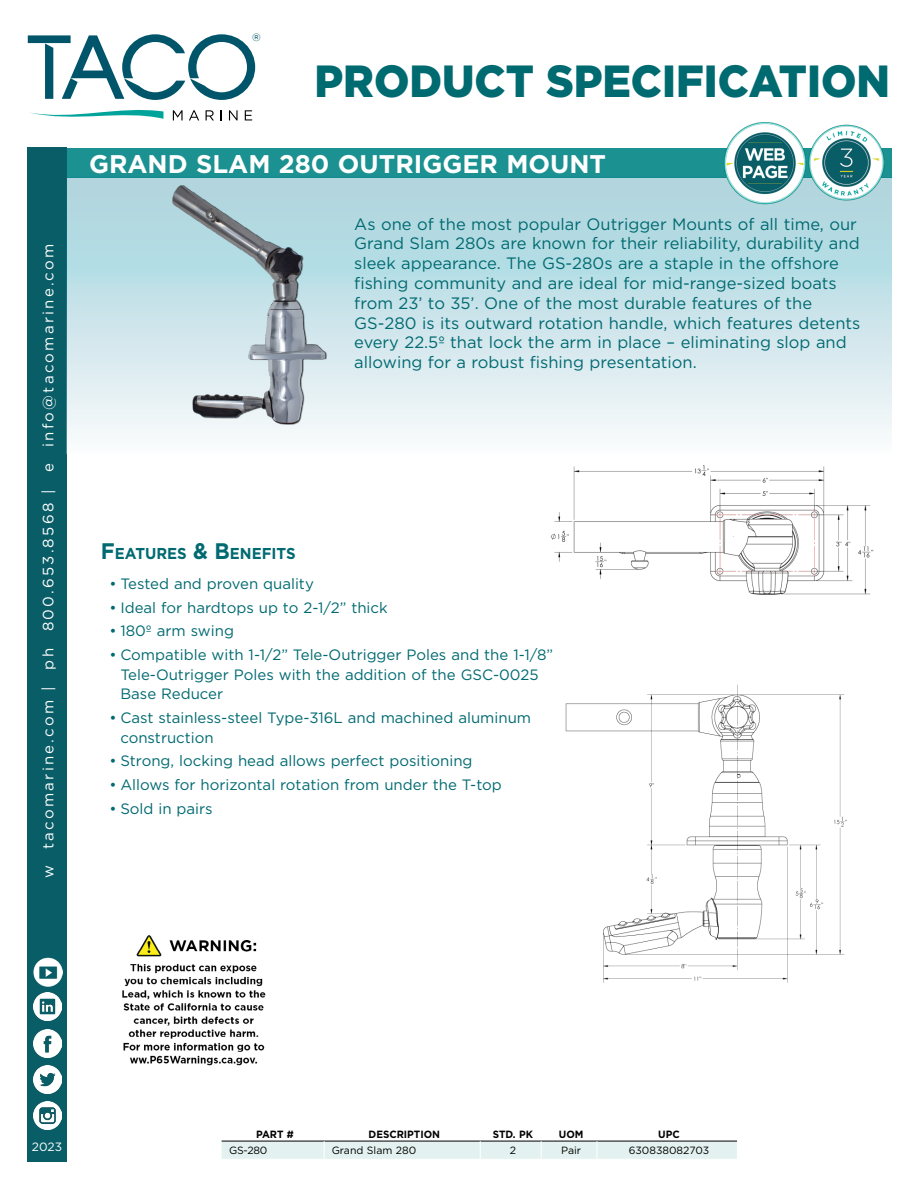
<style>
.page{position:relative;width:918px;height:1188px;background:#fff}
.page>*{position:absolute;margin:0;border:0;box-sizing:border-box;transform-origin:0 0}
.t1{font:900 45px "Gotham";color:#006a71;scale:.95 1}
.t2{font:700 25.5px "Gotham";color:#fff}
.t3{font:16.5px/19.8px "Gotham";color:#006a71}
.t4{font:700 15.75px "Gotham";color:#006a71;scale:.95 1}
.t5{font:15px/19.5px "Gotham";color:#006a71}
.t6{font:15px "Gotham";letter-spacing:.15em;color:#fff}
.t7{font:12px "Gotham";color:#fff}
.t8{font:10.5px "Gotham";color:#000}
.t9{font:700 10.5px "Gotham";color:#000;scale:.95 1}
.t10{font:10.5px "Gotham";color:#00556a}
.s1{font-size:22.5px}
</style>
<div class="page">
<div style="left:28px;top:148px;width:39px;height:1014px;background:#095d67"></div>
<div style="left:67px;top:148px;width:825px;height:29px;background:#1c9191"></div>
<div style="left:67px;top:177px;width:825px;height:277px;background:linear-gradient(to bottom,#a4d2db,#f6f9fb)"></div>
<svg style="left:28px;top:34px;width:227px;height:87px"></svg>
<img style="left:34px;top:993px;width:28px;height:28px">
<img style="left:33px;top:1029px;width:28px;height:29px">
<img style="left:33px;top:1065px;width:28px;height:29px">
<img style="left:33px;top:1102px;width:28px;height:28px">
<img style="left:33px;top:957px;width:30px;height:30px">
<img style="left:136px;top:185px;width:299px;height:244px">
<svg style="left:221px;top:1140px;width:516px;height:19px;background:#d8e5e4"></svg>
<img style="left:547px;top:362px;width:334px;height:233px">
<img style="left:565px;top:684px;width:282px;height:299px">
<img style="left:122px;top:935px;width:144px;height:131px">
<img style="left:724px;top:122px;width:83px;height:83px">
<img style="left:808px;top:125px;width:76px;height:75px">
<p class="t6" style="left:38px;top:878px;width:636px;rotate:-90deg">w tacomarine.com | ph 800.653.8568 | e info@tacomarine.com</p>
<p class="t10" style="left:252px;top:32px;width:10px">®</p>
<h1 class="t1" style="left:315px;top:55px;width:607px">PRODUCT SPECIFICATION</h1>
<h2 class="t2" style="left:89px;top:148px;width:519px">GRAND SLAM 280 OUTRIGGER MOUNT</h2>
<p class="t3" style="left:354px;top:214px;width:508px">As one of the most popular Outrigger Mounts of all time, our Grand Slam 280s are known for their reliability, durability and sleek appearance. The GS-280s are a staple in the offshore fishing community and are ideal for mid-range-sized boats from 23’ to 35’. One of the most durable features of the GS-280 is its outward rotation handle, which features detents every 22.5º that lock the arm in place – eliminating slop and allowing for a robust fishing presentation.</p>
<p class="t4" style="left:101px;top:542px;width:207px"><span class="s1">F</span>EATURES <span class="s1">&amp; B</span>ENEFITS</p>
<p class="t5" style="left:110px;top:573px;width:206px">• Tested and proven quality</p>
<p class="t5" style="left:110px;top:597px;width:280px">• Ideal for hardtops up to 2-1/2” thick</p>
<p class="t5" style="left:110px;top:621px;width:126px">• 180º arm swing</p>
<p class="t5" style="left:120px;top:645px;width:434px;text-indent:-11px">• Compatible with 1-1/2” Tele-Outrigger Poles and the 1-1/8”<br>Tele-Outrigger Poles with the addition of the GSC-0025<br>Base Reducer</p>
<p class="t5" style="left:120px;top:708px;width:412px;text-indent:-11px">• Cast stainless-steel Type-316L and machined aluminum construction</p>
<p class="t5" style="left:110px;top:751px;width:365px">• Strong, locking head allows perfect positioning</p>
<p class="t5" style="left:110px;top:775px;width:394px">• Allows for horizontal rotation from under the T-top</p>
<p class="t5" style="left:110px;top:799px;width:105px">• Sold in pairs</p>
<p class="t7" style="left:32px;top:1139px;width:32px">2023</p>
<p class="t9" style="left:256px;top:1127px;width:41px">PART #</p>
<p class="t9" style="left:369px;top:1127px;width:77px">DESCRIPTION</p>
<p class="t9" style="left:493px;top:1127px;width:44px">STD. PK</p>
<p class="t9" style="left:559px;top:1127px;width:27px">UOM</p>
<p class="t9" style="left:658px;top:1127px;width:24px">UPC</p>
<p class="t8" style="left:229px;top:1144px;width:40px">GS-280</p>
<p class="t8" style="left:332px;top:1144px;width:86px">Grand Slam 280</p>
<p class="t8" style="left:510px;top:1144px;width:8px">2</p>
<p class="t8" style="left:561px;top:1144px;width:22px">Pair</p>
<p class="t8" style="left:629px;top:1144px;width:82px">630838082703</p>
</div>
